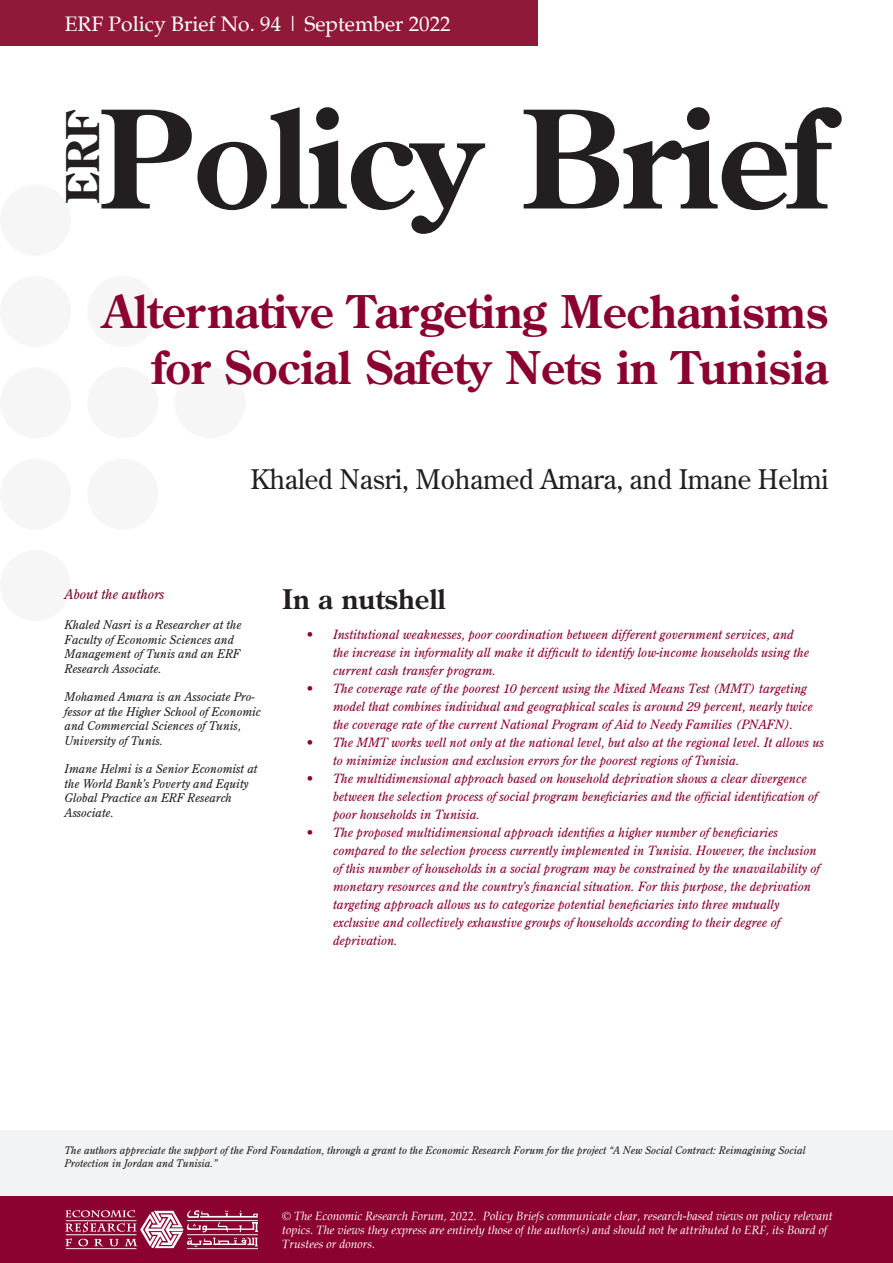
<style>
.page{position:relative;width:893px;height:1263px;background:#fff}
.page>*{position:absolute;margin:0;border:0;box-sizing:border-box;transform-origin:0 0}
.t1{font:700 135px "Century Old Style Std";letter-spacing:-.015em;color:#231f20}
.t2{font:700 45px/55.5px "Century Old Style Std";letter-spacing:-.005em;color:#8b012f;text-align:right}
.t3{font:700 45px "Century Old Style Std";color:#231f20}
.t4{font:27px "Century Old Style Std";letter-spacing:-.005em;color:#231f20}
.t5{font:700 27px "Century Old Style Std";color:#231f20}
.t6{font:21px "Palatia";color:#fff}
.t7{font:italic 13.5px "Century Old Style Std";color:#790025}
.t8{font:italic 12.75px/18px "Century Old Style Std";color:#8b012f}
.t9{font:italic 12px/14.4px "Century Old Style Std";color:#231f20}
.t10{font:italic 12px/14.4px "Palatia";color:#fff}
.t11{font:italic 10.5px/12.6px "Century Old Style Std";color:#231f20}
</style>
<div class="page">
<div style="left:0;top:1130px;width:893px;height:66px;background:#f2f3f4"></div>
<div style="left:0;top:0;width:538px;height:45px;background:#901839"></div>
<div style="left:0;top:184px;width:71px;height:72px;background:#f6f6f6;border-radius:50%"></div>
<div style="left:0;top:276px;width:71px;height:71px;background:#f6f6f6;border-radius:50%"></div>
<div style="left:0;top:367px;width:71px;height:71px;background:#f6f6f6;border-radius:50%"></div>
<div style="left:0;top:459px;width:71px;height:71px;background:#f6f6f6;border-radius:50%"></div>
<div style="left:87px;top:276px;width:71px;height:71px;background:#f6f6f6;border-radius:50%"></div>
<div style="left:87px;top:367px;width:71px;height:71px;background:#f6f6f6;border-radius:50%"></div>
<div style="left:87px;top:458px;width:71px;height:72px;background:#f6f6f6;border-radius:50%"></div>
<div style="left:174px;top:367px;width:71px;height:71px;background:#f6f6f6;border-radius:50%"></div>
<div style="left:0;top:1196px;width:893px;height:67px;background:#8b012f"></div>
<svg style="left:65px;top:1210px;width:194px;height:39px"></svg>
<h3 class="t6" style="left:65px;top:11px;width:387px">ERF Policy Brief No. 94 | September 2022</h3>
<h1 class="t1" style="left:98px;top:70px;width:732px">Policy Brief</h1>
<h2 class="t3" style="left:53px;top:204px;width:96px;rotate:-90deg">ERF</h2>
<h2 class="t2" style="left:103px;top:283px;width:727px">Alternative Targeting Mechanisms for Social Safety Nets in Tunisia</h2>
<h3 class="t4" style="left:251px;top:462px;width:579px">Khaled Nasri, Mohamed Amara, and Imane Helmi</h3>
<p class="t7" style="left:65px;top:585px;width:101px">About the authors</p>
<p class="t9" style="left:65px;top:618px;width:178px">Khaled Nasri is a Researcher at the<br>Faculty of Economic Sciences and<br>Management of Tunis and an ERF<br>Research Associate.</p>
<p class="t9" style="left:65px;top:690px;width:198px">Mohamed Amara is an Associate Pro&shy;fessor at the Higher School of Economic and Commercial Sciences of Tunis,<br>University of Tunis.</p>
<p class="t9" style="left:65px;top:762px;width:194px">Imane Helmi is a Senior Economist at the World Bank’s Poverty and Equity<br>Global Practice an ERF Research<br>Associate.</p>
<h3 class="t5" style="left:282px;top:581px;width:165px">In a nutshell</h3>
<p class="t8" style="left:333px;top:625px;width:478px;text-indent:-27px">• Institutional weaknesses, poor coordination between different government services, and the increase in informality all make it difficult to identify low-income households using the current cash transfer program.</p>
<p class="t8" style="left:333px;top:679px;width:481px;text-indent:-27px">• The coverage rate of the poorest 10 percent using the Mixed Means Test (MMT) targeting model that combines individual and geographical scales is around 29 percent, nearly twice the coverage rate of the current National Program of Aid to Needy Families (PNAFN).</p>
<p class="t8" style="left:333px;top:733px;width:492px;text-indent:-27px">• The MMT works well not only at the national level, but also at the regional level. It allows us to minimize inclusion and exclusion errors for the poorest regions of Tunisia.</p>
<p class="t8" style="left:333px;top:769px;width:486px;text-indent:-27px">• The multidimensional approach based on household deprivation shows a clear divergence between the selection process of social program beneficiaries and the official identification of poor households in Tunisia.</p>
<p class="t8" style="left:333px;top:823px;width:488px;text-indent:-27px">• The proposed multidimensional approach identifies a higher number of beneficiaries compared to the selection process currently implemented in Tunisia. However, the inclusion of this number of households in a social program may be constrained by the unavailability of monetary resources and the country’s financial situation. For this purpose, the deprivation targeting approach allows us to categorize potential beneficiaries into three mutually exclusive and collectively exhaustive groups of households according to their degree of deprivation.</p>
<p class="t11" style="left:65px;top:1144px;width:742px">The authors appreciate the support of the Ford Foundation, through a grant to the Economic Research Forum for the project “A New Social Contract: Reimagining Social<br>Protection in Jordan and Tunisia.”</p>
<p class="t10" style="left:282px;top:1208px;width:552px">© The Economic Research Forum, 2022. Policy Briefs communicate clear, research-based views on policy relevant topics. The views they express are entirely those of the author(s) and should not be attributed to ERF, its Board of<br>Trustees or donors.</p>
</div>
